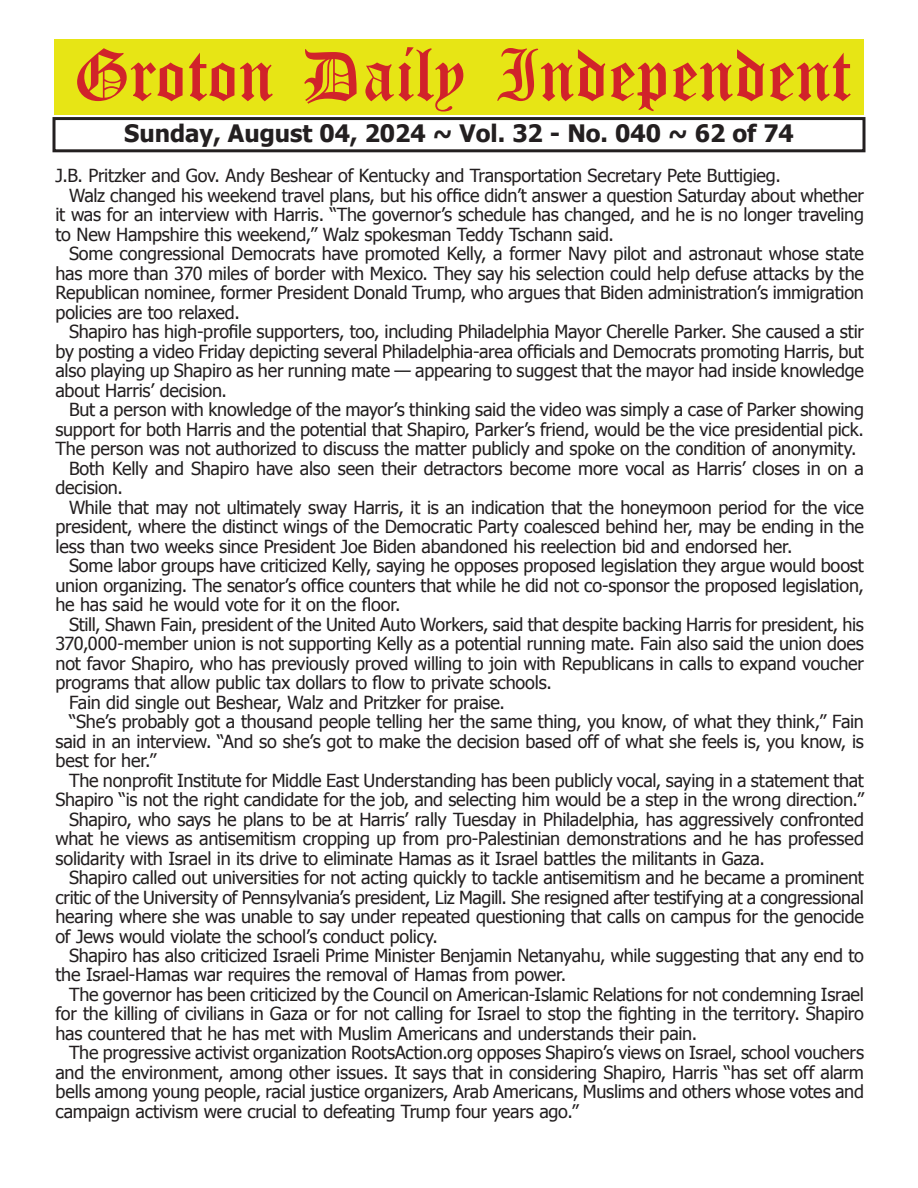
<style>
.page{position:relative;width:918px;height:1188px;background:#fff}
.page>*{position:absolute;margin:0;border:0;box-sizing:border-box;transform-origin:0 0}
.t1{font:54px "Old English Five";color:#d1232a}
.t2{font:700 24px "Tahoma";color:#231f20}
.t3{font:18px "Tahoma";letter-spacing:-.015em;color:#231f20}
</style>
<div class="page">
<div style="left:52px;top:117px;width:814px;height:35px;border:3px solid #231f20"></div>
<div style="left:54px;top:40px;width:810px;height:75px;background:#e7e515"></div>
<h1 class="t1" style="left:73px;top:50px;width:779px">Groton Daily Independent</h1>
<h2 class="t2" style="left:124px;top:116px;width:671px">Sunday, August 04, 2024 ~ Vol. 32 - No. 040 ~ 62 of 74</h2>
<p class="t3" style="left:56px;top:164px;width:727px">J.B. Pritzker and Gov. Andy Beshear of Kentucky and Transportation Secretary Pete Buttigieg.</p>
<p class="t3" style="left:69px;top:183px;width:796px">Walz changed his weekend travel plans, but his office didn’t answer a question Saturday about whether</p>
<p class="t3" style="left:56px;top:203px;width:810px">it was for an interview with Harris. “The governor’s schedule has changed, and he is no longer traveling</p>
<p class="t3" style="left:56px;top:222px;width:560px">to New Hampshire this weekend,” Walz spokesman Teddy Tschann said.</p>
<p class="t3" style="left:69px;top:242px;width:797px">Some congressional Democrats have promoted Kelly, a former Navy pilot and astronaut whose state</p>
<p class="t3" style="left:56px;top:261px;width:810px">has more than 370 miles of border with Mexico. They say his selection could help defuse attacks by the</p>
<p class="t3" style="left:56px;top:281px;width:810px">Republican nominee, former President Donald Trump, who argues that Biden administration’s immigration</p>
<p class="t3" style="left:56px;top:300px;width:186px">policies are too relaxed.</p>
<p class="t3" style="left:69px;top:320px;width:796px">Shapiro has high-profile supporters, too, including Philadelphia Mayor Cherelle Parker. She caused a stir</p>
<p class="t3" style="left:56px;top:339px;width:810px">by posting a video Friday depicting several Philadelphia-area officials and Democrats promoting Harris, but</p>
<p class="t3" style="left:56px;top:359px;width:810px">also playing up Shapiro as her running mate — appearing to suggest that the mayor had inside knowledge</p>
<p class="t3" style="left:56px;top:378px;width:173px">about Harris’ decision.</p>
<p class="t3" style="left:69px;top:398px;width:797px">But a person with knowledge of the mayor’s thinking said the video was simply a case of Parker showing</p>
<p class="t3" style="left:56px;top:417px;width:810px">support for both Harris and the potential that Shapiro, Parker’s friend, would be the vice presidential pick.</p>
<p class="t3" style="left:56px;top:437px;width:803px">The person was not authorized to discuss the matter publicly and spoke on the condition of anonymity.</p>
<p class="t3" style="left:69px;top:456px;width:796px">Both Kelly and Shapiro have also seen their detractors become more vocal as Harris’ closes in on a</p>
<p class="t3" style="left:56px;top:476px;width:69px">decision.</p>
<p class="t3" style="left:69px;top:495px;width:796px">While that may not ultimately sway Harris, it is an indication that the honeymoon period for the vice</p>
<p class="t3" style="left:56px;top:515px;width:810px">president, where the distinct wings of the Democratic Party coalesced behind her, may be ending in the</p>
<p class="t3" style="left:56px;top:534px;width:738px">less than two weeks since President Joe Biden abandoned his reelection bid and endorsed her.</p>
<p class="t3" style="left:69px;top:554px;width:796px">Some labor groups have criticized Kelly, saying he opposes proposed legislation they argue would boost</p>
<p class="t3" style="left:56px;top:573px;width:810px">union organizing. The senator’s office counters that while he did not co-sponsor the proposed legislation,</p>
<p class="t3" style="left:56px;top:592px;width:347px">he has said he would vote for it on the floor.</p>
<p class="t3" style="left:69px;top:612px;width:796px">Still, Shawn Fain, president of the United Auto Workers, said that despite backing Harris for president, his</p>
<p class="t3" style="left:56px;top:631px;width:810px">370,000-member union is not supporting Kelly as a potential running mate. Fain also said the union does</p>
<p class="t3" style="left:56px;top:651px;width:810px">not favor Shapiro, who has previously proved willing to join with Republicans in calls to expand voucher</p>
<p class="t3" style="left:56px;top:670px;width:498px">programs that allow public tax dollars to flow to private schools.</p>
<p class="t3" style="left:69px;top:690px;width:438px">Fain did single out Beshear, Walz and Pritzker for praise.</p>
<p class="t3" style="left:69px;top:709px;width:797px">“She’s probably got a thousand people telling her the same thing, you know, of what they think,” Fain</p>
<p class="t3" style="left:56px;top:729px;width:810px">said in an interview. “And so she’s got to make the decision based off of what she feels is, you know, is</p>
<p class="t3" style="left:56px;top:748px;width:103px">best for her.”</p>
<p class="t3" style="left:69px;top:768px;width:796px">The nonprofit Institute for Middle East Understanding has been publicly vocal, saying in a statement that</p>
<p class="t3" style="left:56px;top:787px;width:810px">Shapiro “is not the right candidate for the job, and selecting him would be a step in the wrong direction.”</p>
<p class="t3" style="left:69px;top:807px;width:796px">Shapiro, who says he plans to be at Harris’ rally Tuesday in Philadelphia, has aggressively confronted</p>
<p class="t3" style="left:56px;top:826px;width:810px">what he views as antisemitism cropping up from pro-Palestinian demonstrations and he has professed</p>
<p class="t3" style="left:56px;top:846px;width:711px">solidarity with Israel in its drive to eliminate Hamas as it Israel battles the militants in Gaza.</p>
<p class="t3" style="left:69px;top:865px;width:796px">Shapiro called out universities for not acting quickly to tackle antisemitism and he became a prominent</p>
<p class="t3" style="left:56px;top:885px;width:810px">critic of the University of Pennsylvania’s president, Liz Magill. She resigned after testifying at a congressional</p>
<p class="t3" style="left:56px;top:904px;width:810px">hearing where she was unable to say under repeated questioning that calls on campus for the genocide</p>
<p class="t3" style="left:56px;top:924px;width:384px">of Jews would violate the school’s conduct policy.</p>
<p class="t3" style="left:69px;top:943px;width:796px">Shapiro has also criticized Israeli Prime Minister Benjamin Netanyahu, while suggesting that any end to</p>
<p class="t3" style="left:56px;top:963px;width:512px">the Israel-Hamas war requires the removal of Hamas from power.</p>
<p class="t3" style="left:69px;top:982px;width:797px">The governor has been criticized by the Council on American-Islamic Relations for not condemning Israel</p>
<p class="t3" style="left:56px;top:1002px;width:810px">for the killing of civilians in Gaza or for not calling for Israel to stop the fighting in the territory. Shapiro</p>
<p class="t3" style="left:56px;top:1021px;width:643px">has countered that he has met with Muslim Americans and understands their pain.</p>
<p class="t3" style="left:69px;top:1041px;width:797px">The progressive activist organization RootsAction.org opposes Shapiro’s views on Israel, school vouchers</p>
<p class="t3" style="left:56px;top:1060px;width:810px">and the environment, among other issues. It says that in considering Shapiro, Harris “has set off alarm</p>
<p class="t3" style="left:56px;top:1080px;width:810px">bells among young people, racial justice organizers, Arab Americans, Muslims and others whose votes and</p>
<p class="t3" style="left:56px;top:1099px;width:525px">campaign activism were crucial to defeating Trump four years ago.”</p>
</div>
